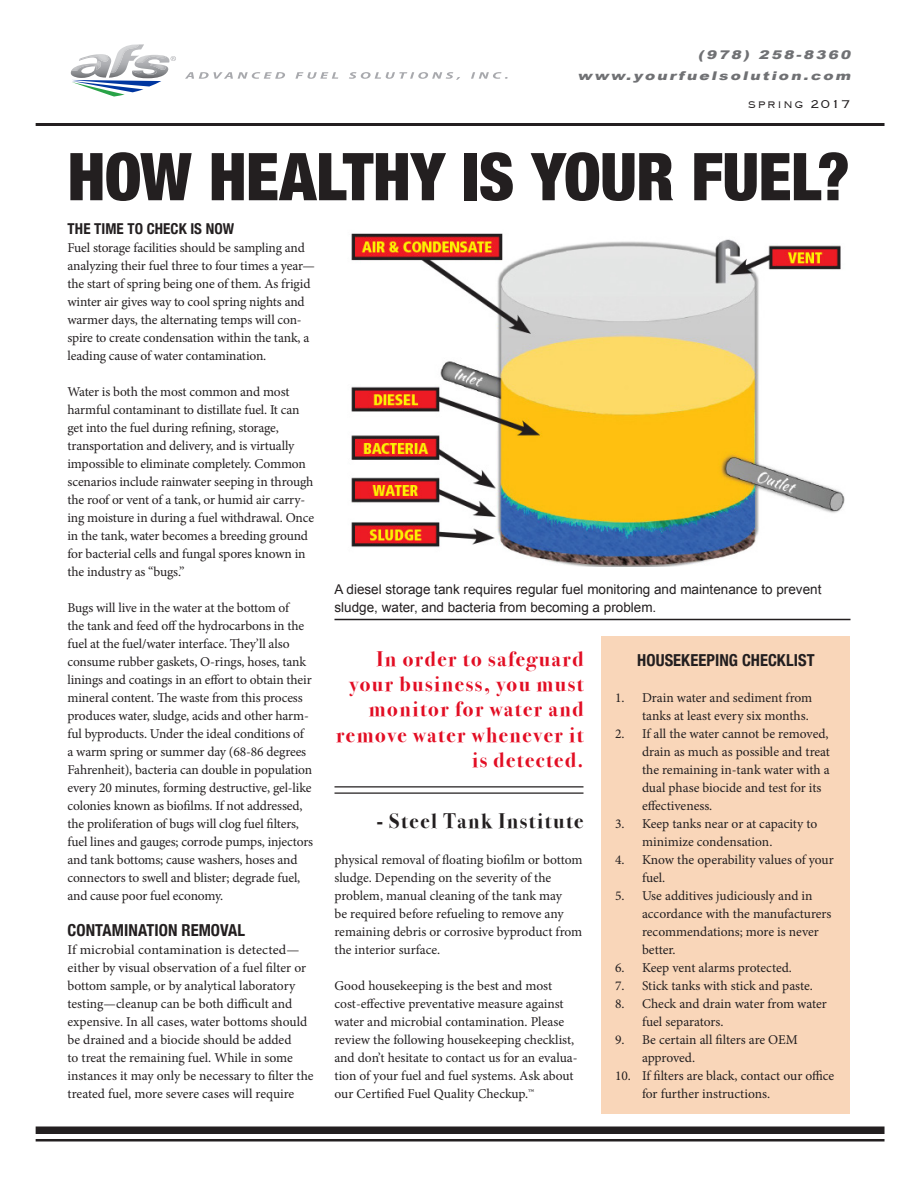
<style>
.page{position:relative;width:918px;height:1188px;background:#fff}
.page>*{position:absolute;margin:0;border:0;box-sizing:border-box;transform-origin:0 0}
.t1{font:900 condensed 66px "Helvetica Neue";letter-spacing:-.01em;color:#231f20}
.t2{font:700 21px/25.2px "Bodoni Svty Two ITCTT";letter-spacing:.075em;color:#e20e24;text-align:right}
.t3{font:700 21px "Bodoni Svty Two ITCTT";letter-spacing:.075em;color:#231f20}
.t4{font:700 condensed 16.5px "Helvetica Neue";letter-spacing:.005em;color:#231f20}
.t5{font:700 condensed 15px "Helvetica Neue";letter-spacing:.005em;color:#231f20}
.t6{font:300 15px "Copperplate";letter-spacing:.075em;color:#231f20}
.t7{font:13.5px/18px "Minion Pro";letter-spacing:-.01em;color:#231f20}
.t8{font:13.5px/18px "Minion Pro";letter-spacing:-.01em;color:#231f20;scale:1.04 1}
.t9{font:13.5px/18px "Arial";color:#231f20}
.t10{font:italic 900 12px/20.9px "Arial";color:#707174;text-align:right;scale:1.28 1}
</style>
<div class="page">
<hr style="left:334px;top:619px;width:516px;height:1px;background:#231f20">
<div style="left:36px;top:1126px;width:849px;height:8px;background:#231f20"></div>
<hr style="left:36px;top:1139px;width:849px;height:3px;background:#231f20">
<hr style="left:36px;top:123px;width:849px;height:3px;background:#231f20">
<svg style="left:185px;top:72px;width:100px;height:7px"></svg>
<svg style="left:295px;top:72px;width:43px;height:7px"></svg>
<svg style="left:349px;top:72px;width:111px;height:8px"></svg>
<svg style="left:471px;top:72px;width:37px;height:7px"></svg>
<svg style="left:72px;top:44px;width:104px;height:53px"></svg>
<svg style="left:334px;top:787px;width:250px;height:1px"></svg>
<hr style="left:334px;top:786px;width:250px;height:1px;background:#231f20">
<hr style="left:334px;top:792px;width:250px;height:2px;background:#231f20">
<img style="left:351px;top:233px;width:494px;height:334px">
<div style="left:602px;top:637px;width:248px;height:477px;background:#f9d6b9"></div>
<p class="t10" style="left:577px;top:44px;width:218px">(978) 258-8360 www.yourfuelsolution.com</p>
<p class="t6" style="left:748px;top:97px;width:104px">spring 2017</p>
<h1 class="t1" style="left:68px;top:136px;width:784px">HOW HEALTHY IS YOUR FUEL?</h1>
<p class="t5" style="left:68px;top:220px;width:168px">THE TIME TO CHECK IS NOW</p>
<p class="t7" style="left:68px;top:239px;width:249px">Fuel storage facilities should be sampling and analyzing their fuel three to four times a year— the start of spring being one of them. As frigid winter air gives way to cool spring nights and warmer days, the alternating temps will con&shy;spire to create condensation within the tank, a leading cause of water contamination.</p>
<p class="t7" style="left:68px;top:383px;width:248px">Water is both the most common and most harmful contaminant to distillate fuel. It can get into the fuel during refining, storage, transportation and delivery, and is virtually impossible to eliminate completely. Common scenarios include rainwater seeping in through the roof or vent of a tank, or humid air carry&shy;ing moisture in during a fuel withdrawal. Once in the tank, water becomes a breeding ground for bacterial cells and fungal spores known in the industry as “bugs.”</p>
<p class="t7" style="left:68px;top:599px;width:247px">Bugs will live in the water at the bottom of<br>the tank and feed off the hydrocarbons in the fuel at the fuel/water interface. They’ll also consume rubber gaskets, O-rings, hoses, tank linings and coatings in an effort to obtain their mineral content. The waste from this process produces water, sludge, acids and other harm&shy;ful byproducts. Under the ideal conditions of<br>a warm spring or summer day (68-86 degrees Fahrenheit), bacteria can double in population every 20 minutes, forming destructive, gel-like colonies known as biofilms. If not addressed, the proliferation of bugs will clog fuel filters, fuel lines and gauges; corrode pumps, injectors and tank bottoms; cause washers, hoses and connectors to swell and blister; degrade fuel, and cause poor fuel economy.</p>
<p class="t4" style="left:68px;top:920px;width:179px">CONTAMINATION REMOVAL</p>
<p class="t8" style="left:68px;top:941px;width:238px">If microbial contamination is detected— either by visual observation of a fuel filter or bottom sample, or by analytical laboratory testing—cleanup can be both difficult and expensive. In all cases, water bottoms should be drained and a biocide should be added<br>to treat the remaining fuel. While in some instances it may only be necessary to filter the treated fuel, more severe cases will require</p>
<p class="t9" style="left:334px;top:580px;width:488px">A diesel storage tank requires regular fuel monitoring and maintenance to prevent sludge, water, and bacteria from becoming a problem.</p>
<h2 class="t2" style="left:336px;top:647px;width:249px">In order to safeguard your business, you must monitor for water and remove water whenever it is detected.</h2>
<p class="t4" style="left:637px;top:650px;width:179px">HOUSEKEEPING CHECKLIST</p>
<p class="t7" style="left:615px;top:689px;width:199px;text-align:right">1. Drain water and sediment from tanks at least every six months.</p>
<p class="t7" style="left:642px;top:725px;width:190px;text-indent:-27px">2. If all the water cannot be removed, drain as much as possible and treat the remaining in-tank water with a dual phase biocide and test for its effectiveness.</p>
<p class="t7" style="left:642px;top:815px;width:177px;text-indent:-27px">3. Keep tanks near or at capacity to minimize condensation.</p>
<p class="t7" style="left:642px;top:851px;width:193px;text-indent:-27px">4. Know the operability values of your fuel.</p>
<p class="t7" style="left:642px;top:887px;width:191px;text-indent:-27px">5. Use additives judiciously and in accordance with the manufacturers recommendations; more is never better.</p>
<p class="t7" style="left:615px;top:959px;width:179px">6. Keep vent alarms protected.</p>
<p class="t7" style="left:615px;top:977px;width:199px">7. Stick tanks with stick and paste.</p>
<p class="t7" style="left:642px;top:995px;width:187px;text-indent:-27px">8. Check and drain water from water fuel separators.</p>
<p class="t7" style="left:642px;top:1031px;width:157px;text-indent:-27px">9. Be certain all filters are OEM approved.</p>
<p class="t7" style="left:642px;top:1067px;width:194px;text-indent:-27px">10. If filters are black, contact our office for further instructions.</p>
<h2 class="t3" style="left:377px;top:809px;width:208px">- Steel Tank Institute</h2>
<p class="t7" style="left:334px;top:851px;width:250px">physical removal of floating biofilm or bottom sludge. Depending on the severity of the problem, manual cleaning of the tank may<br>be required before refueling to remove any remaining debris or corrosive byproduct from the interior surface.</p>
<p class="t7" style="left:334px;top:977px;width:245px">Good housekeeping is the best and most cost-effective preventative measure against water and microbial contamination. Please review the following housekeeping checklist, and don’t hesitate to contact us for an evalua&shy;tion of your fuel and fuel systems. Ask about our Certified Fuel Quality Checkup.™</p>
</div>
